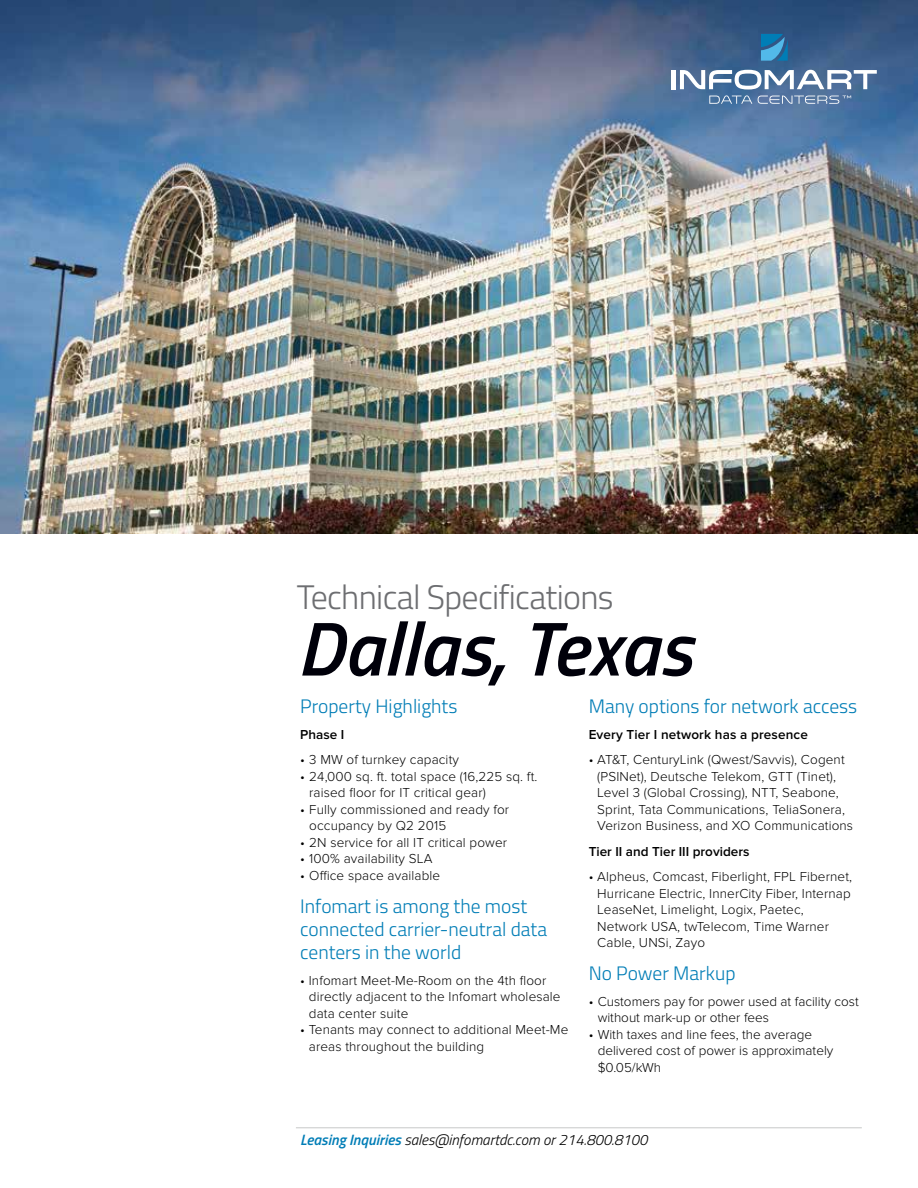
<style>
.page{position:relative;width:918px;height:1188px;background:#fff}
.page>*{position:absolute;margin:0;border:0;box-sizing:border-box;transform-origin:0 0}
.t1{font:italic 600 76.65px "Titillium";color:#00000a}
.t2{font:300 34.05px "Titillium";letter-spacing:-.02em;color:#6d6e71}
.t3{font:300 19.5px/23.4px "Titillium";color:#007db6}
.t4{font:italic 300 15px "Titillium";color:#000}
.t5{font:300 13.5px/16.5px "Proxima Nova";letter-spacing:.01em;color:#000}
.t6{font:600 13.5px "Proxima Nova";color:#000}
.s1{font-weight:600;color:#007db6}
</style>
<div class="page">
<img style="left:0;top:0;width:918px;height:534px">
<hr style="left:672px;top:70px;width:4px;height:19px;background:#fff">
<svg style="left:761px;top:34px;width:27px;height:27px"></svg>
<svg style="left:680px;top:70px;width:197px;height:34px"></svg>
<hr style="left:296px;top:1127px;width:566px;height:1px;background:#c7c9c8">
<h2 class="t2" style="left:297px;top:573px;width:318px">Technical Specifications</h2>
<h1 class="t1" style="left:297px;top:590px;width:396px">Dallas, Texas</h1>
<h3 class="t3" style="left:300px;top:694px;width:159px">Property Highlights</h3>
<p class="t6" style="left:300px;top:727px;width:45px">Phase I</p>
<p class="t5" style="left:300px;top:752px;width:160px">• 3 MW of turnkey capacity</p>
<p class="t5" style="left:309px;top:768px;width:230px;text-indent:-9px">• 24,000 sq. ft. total space (16,225 sq. ft. raised floor for IT critical gear)</p>
<p class="t5" style="left:309px;top:801px;width:202px;text-indent:-9px">• Fully commissioned and ready for occupancy by Q2 2015</p>
<p class="t5" style="left:300px;top:834px;width:208px">• 2N service for all IT critical power</p>
<p class="t5" style="left:300px;top:851px;width:134px">• 100% availability SLA</p>
<p class="t5" style="left:300px;top:867px;width:142px">• Office space available</p>
<h3 class="t3" style="left:300px;top:893px;width:248px">Infomart is among the most connected carrier-neutral data centers in the world</h3>
<p class="t5" style="left:309px;top:972px;width:253px;text-indent:-9px">• Infomart Meet-Me-Room on the 4th floor directly adjacent to the Infomart wholesale data center suite</p>
<p class="t5" style="left:309px;top:1022px;width:261px;text-indent:-9px">• Tenants may connect to additional Meet-Me areas throughout the building</p>
<h3 class="t3" style="left:589px;top:694px;width:270px">Many options for network access</h3>
<p class="t6" style="left:589px;top:727px;width:221px">Every Tier I network has a presence</p>
<p class="t5" style="left:597px;top:752px;width:257px;text-indent:-9px">• AT&amp;T, CenturyLink (Qwest/Savvis), Cogent (PSINet), Deutsche Telekom, GTT (Tinet), Level 3 (Global Crossing), NTT, Seabone, Sprint, Tata Communications, TeliaSonera, Verizon Business, and XO Communications</p>
<p class="t6" style="left:589px;top:844px;width:162px">Tier II and Tier III providers</p>
<p class="t5" style="left:597px;top:869px;width:256px;text-indent:-9px">• Alpheus, Comcast, Fiberlight, FPL Fibernet, Hurricane Electric, InnerCity Fiber, Internap LeaseNet, Limelight, Logix, Paetec, Network USA, twTelecom, Time Warner Cable, UNSi, Zayo</p>
<h3 class="t3" style="left:589px;top:961px;width:148px">No Power Markup</h3>
<p class="t5" style="left:598px;top:993px;width:263px;text-indent:-9px">• Customers pay for power used at facility cost without mark-up or other fees</p>
<p class="t5" style="left:598px;top:1026px;width:237px;text-indent:-9px">• With taxes and line fees, the average delivered cost of power is approximately $0.05/kWh</p>
<p class="t4" style="left:300px;top:1129px;width:349px"><span class="s1">Leasing Inquiries</span> sales@infomartdc.com or 214.800.8100</p>
</div>
